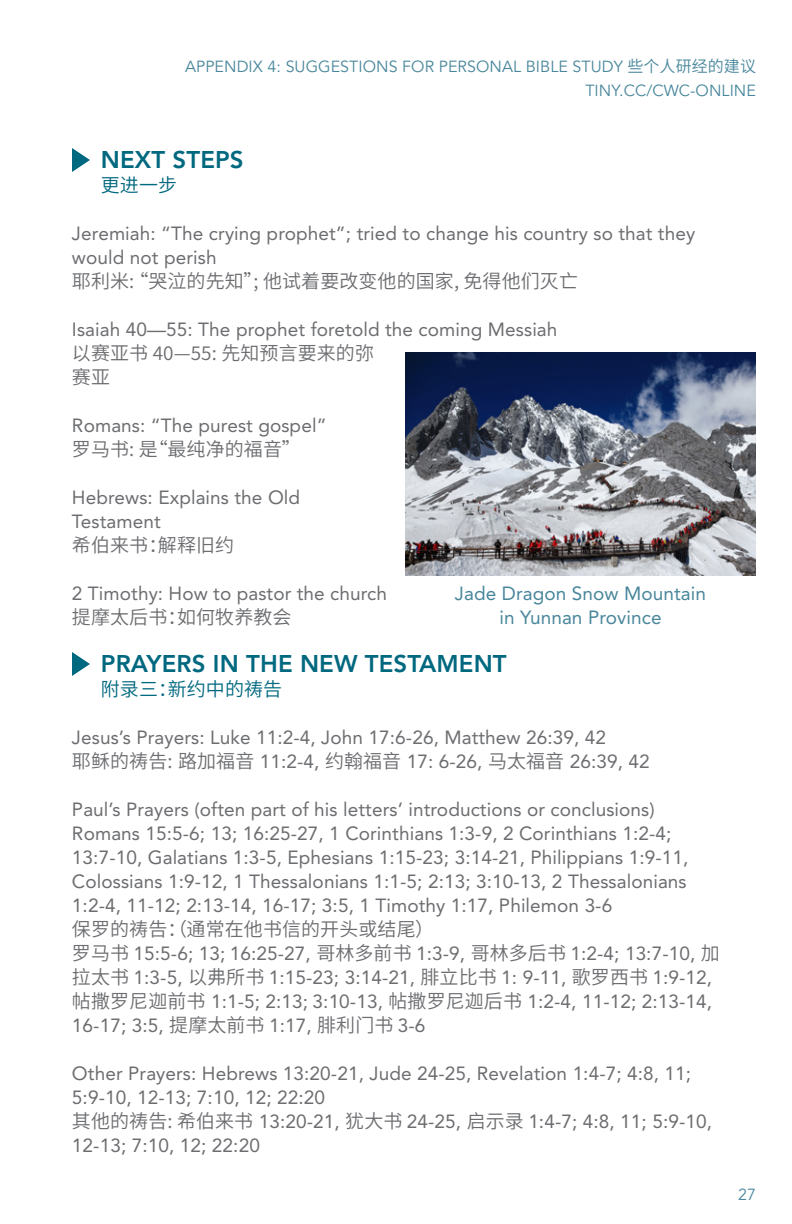
<style>
.page{position:relative;width:792px;height:1224px;background:#fff}
.page>*{position:absolute;margin:0;border:0;box-sizing:border-box;transform-origin:0 0}
.t1{font:800 24px "Avenir";letter-spacing:.005em;color:#00687f}
.t2{font:19px/24px "Avenir";letter-spacing:.005em;color:#6c6d70}
.t3{font:19px/24px "Source Han Sans CN";letter-spacing:.005em;color:#6c6d70}
.t4{font:19px/24px "Avenir";letter-spacing:.005em;color:#48869b;text-align:center}
.t5{font:19px "Source Han Sans CN";letter-spacing:.005em;color:#00687f}
.t6{font:16px/24px "Avenir";letter-spacing:.005em;color:#48869b;text-align:right}
.s1{font-family:"Source Han Sans CN"}
</style>
<div class="page">
<svg style="left:72px;top:652px;width:18px;height:24px"></svg>
<svg style="left:72px;top:148px;width:18px;height:24px"></svg>
<img style="left:405px;top:353px;width:351px;height:223px">
<p class="t6" style="left:185px;top:55px;width:572px">APPENDIX 4: SUGGESTIONS FOR PERSONAL BIBLE STUDY <span class="s1">些个人研经的建议<br></span>TINY.CC/CWC-ONLINE</p>
<p class="t1" style="left:101px;top:145px;width:144px">NEXT STEPS</p>
<p class="t5" style="left:101px;top:174px;width:78px">更进一步</p>
<p class="t2" style="left:72px;top:222px;width:625px">Jeremiah: “The crying prophet”; tried to change his country so that they would not perish</p>
<p class="t3" style="left:72px;top:269px;width:508px">耶利米: “哭泣的先知”; 他试着要改变他的国家, 免得他们灭亡</p>
<p class="t2" style="left:72px;top:318px;width:487px">Isaiah 40—55: The prophet foretold the coming Messiah</p>
<p class="t3" style="left:72px;top:341px;width:304px">以赛亚书 40—55: 先知预言要来的弥赛亚</p>
<p class="t2" style="left:72px;top:414px;width:256px">Romans: “The purest gospel”</p>
<p class="t3" style="left:72px;top:437px;width:230px">罗马书: 是“最纯净的福音”</p>
<p class="t2" style="left:72px;top:486px;width:230px">Hebrews: Explains the Old<br>Testament</p>
<p class="t3" style="left:72px;top:533px;width:164px">希伯来书：解释旧约</p>
<p class="t2" style="left:72px;top:582px;width:317px">2 Timothy: How to pastor the church</p>
<p class="t3" style="left:72px;top:605px;width:221px">提摩太后书：如何牧养教会</p>
<p class="t1" style="left:101px;top:649px;width:407px">PRAYERS IN THE NEW TESTAMENT</p>
<p class="t5" style="left:101px;top:678px;width:183px">附录三：新约中的祷告</p>
<p class="t2" style="left:72px;top:726px;width:579px">Jesus’s Prayers: Luke 11:2-4, John 17:6-26, Matthew 26:39, 42<br><span class="s1">耶稣的祷告: 路加福音</span> 11:2-4, <span class="s1">约翰福音</span> 17: 6-26, <span class="s1">马太福音</span> 26:39, 42</p>
<p class="t2" style="left:72px;top:798px;width:618px">Paul’s Prayers (often part of his letters’ introductions or conclusions)<br>Romans 15:5-6; 13; 16:25-27, 1 Corinthians 1:3-9, 2 Corinthians 1:2-4; 13:7-10, Galatians 1:3-5, Ephesians 1:15-23; 3:14-21, Philippians 1:9-11, Colossians 1:9-12, 1 Thessalonians 1:1-5; 2:13; 3:10-13, 2 Thessalonians 1:2-4, 11-12; 2:13-14, 16-17; 3:5, 1 Timothy 1:17, Philemon 3-6</p>
<p class="t3" style="left:72px;top:917px;width:364px">保罗的祷告：（通常在他书信的开头或结尾）</p>
<p class="t2" style="left:72px;top:942px;width:649px"><span class="s1">罗马书</span> 15:5-6; 13; 16:25-27, <span class="s1">哥林多前书</span> 1:3-9, <span class="s1">哥林多后书</span> 1:2-4; 13:7-10, <span class="s1">加拉太书</span> 1:3-5, <span class="s1">以弗所书</span> 1:15-23; 3:14-21, <span class="s1">腓立比书</span> 1: 9-11, <span class="s1">歌罗西书</span> 1:9-12,<span class="s1">帖撒罗尼迦前书</span> 1:1-5; 2:13; 3:10-13, <span class="s1">帖撒罗尼迦后书</span> 1:2-4, 11-12; 2:13-14, 16-17; 3:5, <span class="s1">提摩太前书</span> 1:17, <span class="s1">腓利门书</span> 3-6</p>
<p class="t2" style="left:72px;top:1062px;width:642px">Other Prayers: Hebrews 13:20-21, Jude 24-25, Revelation 1:4-7; 4:8, 11; 5:9-10, 12-13; 7:10, 12; 22:20<br><span class="s1">其他的祷告: 希伯来书</span> 13:20-21, <span class="s1">犹大书</span> 24-25, <span class="s1">启示录</span> 1:4-7; 4:8, 11; 5:9-10, 12-13; 7:10, 12; 22:20</p>
<p class="t4" style="left:455px;top:582px;width:253px">Jade Dragon Snow Mountain in Yunnan Province</p>
<p class="t6" style="left:738px;top:1183px;width:19px">27</p>
</div>
